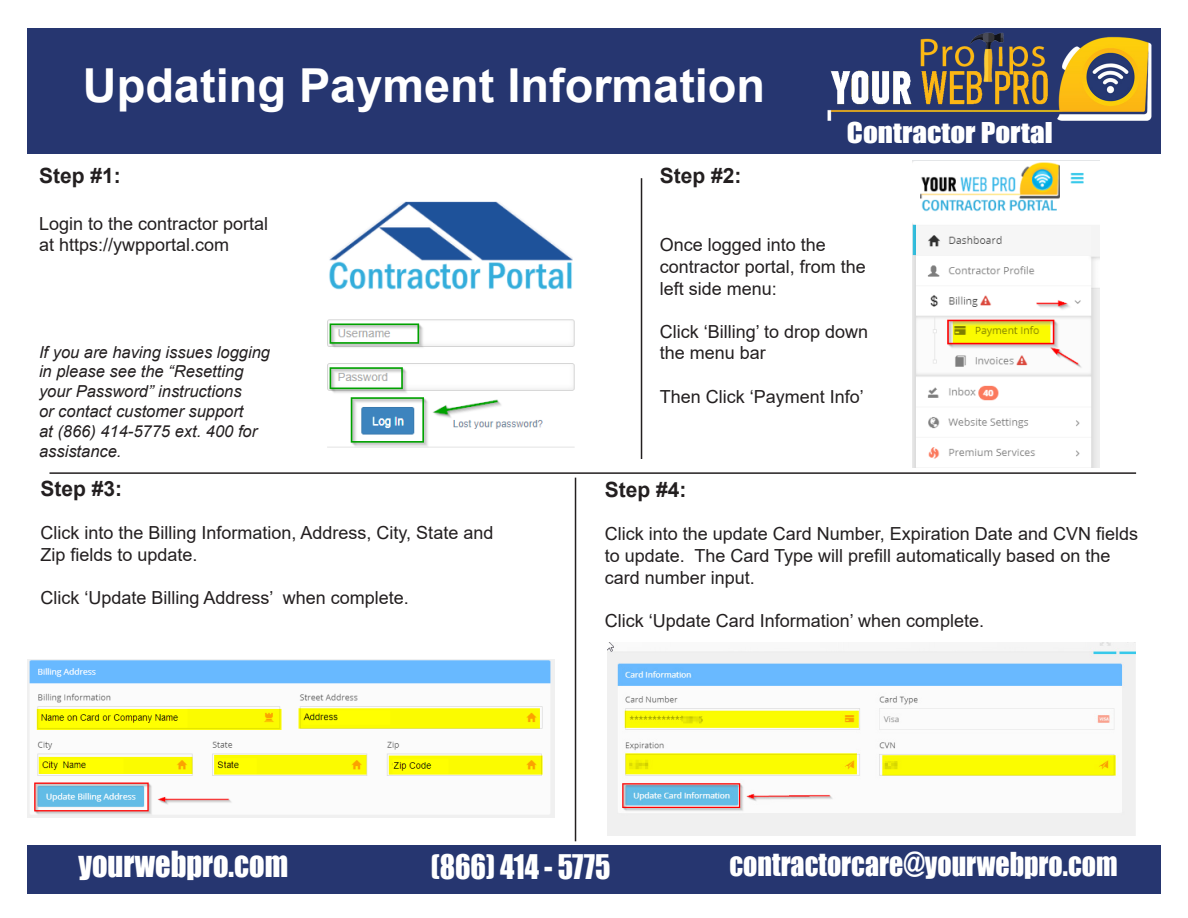
<style>
.page{position:relative;width:1188px;height:918px;background:#fff}
.page>*{position:absolute;margin:0;border:0;box-sizing:border-box;transform-origin:0 0}
.t1{font:700 46.95px "Arial";color:#fff}
.t2{font:33px "Impact";color:#fff;scale:.92 1}
.t3{font:31.2px "Impact";color:#fff;scale:.92 1}
.t4{font:30.3px "Impact";color:#fff;scale:.92 1}
.t5{font:26.4px "Impact";color:#fff;scale:1.1 1}
.t6{font:700 21px "Arial";color:#231f20}
.t7{font:18px/21.6px "Arial";color:#231f20}
.t8{font:italic 16.5px/19.8px "Arial";color:#231f20}
</style>
<div class="page">
<img style="left:913px;top:160px;width:187px;height:308px">
<div style="left:27px;top:845px;width:1134px;height:48px;background:#263670"></div>
<div style="left:27px;top:28px;width:1134px;height:126px;background:#263670"></div>
<img style="left:827px;top:32px;width:325px;height:89px">
<img style="left:608px;top:643px;width:527px;height:193px">
<img style="left:327px;top:201px;width:248px;height:247px">
<hr style="left:641px;top:178px;width:1px;height:281px;background:#231f20">
<hr style="left:50px;top:472px;width:1086px;height:2px;background:#231f20">
<hr style="left:575px;top:478px;width:1px;height:363px;background:#231f20">
<img style="left:27px;top:659px;width:528px;height:158px">
<h1 class="t1" style="left:83px;top:53px;width:684px">Updating Payment Information</h1>
<h3 class="t5" style="left:847px;top:113px;width:189px">Contractor Portal</h3>
<p class="t6" style="left:39px;top:161px;width:83px">Step #1:</p>
<p class="t7" style="left:39px;top:213px;width:231px">Login to the contractor portal at https://ywpportal.com</p>
<p class="t8" style="left:39px;top:342px;width:233px">If you are having issues logging in please see the “Resetting your Password” instructions<br>or contact customer support<br>at (866) 414-5775 ext. 400 for assistance.</p>
<p class="t6" style="left:40px;top:474px;width:83px">Step #3:</p>
<p class="t7" style="left:40px;top:522px;width:454px">Click into the Billing Information, Address, City, State and<br>Zip fields to update.</p>
<p class="t7" style="left:40px;top:587px;width:370px">Click ‘Update Billing Address’ when complete.</p>
<p class="t6" style="left:660px;top:161px;width:83px">Step #2:</p>
<p class="t7" style="left:660px;top:234px;width:208px">Once logged into the contractor portal, from the left side menu:</p>
<p class="t7" style="left:660px;top:321px;width:210px">Click ‘Billing’ to drop down the menu bar</p>
<p class="t7" style="left:660px;top:385px;width:206px">Then Click ‘Payment Info’</p>
<p class="t6" style="left:605px;top:475px;width:83px">Step #4:</p>
<p class="t7" style="left:605px;top:523px;width:535px">Click into the update Card Number, Expiration Date and CVN fields to update. The Card Type will prefill automatically based on the card number input.</p>
<p class="t7" style="left:605px;top:610px;width:381px">Click ‘Update Card Information’ when complete.</p>
<h2 class="t2" style="left:78px;top:838px;width:230px">yourwebpro.com</h2>
<h3 class="t3" style="left:431px;top:842px;width:197px">(866) 414 - 5775</h3>
<h3 class="t4" style="left:730px;top:841px;width:423px">contractorcare@yourwebpro.com</h3>
</div>
